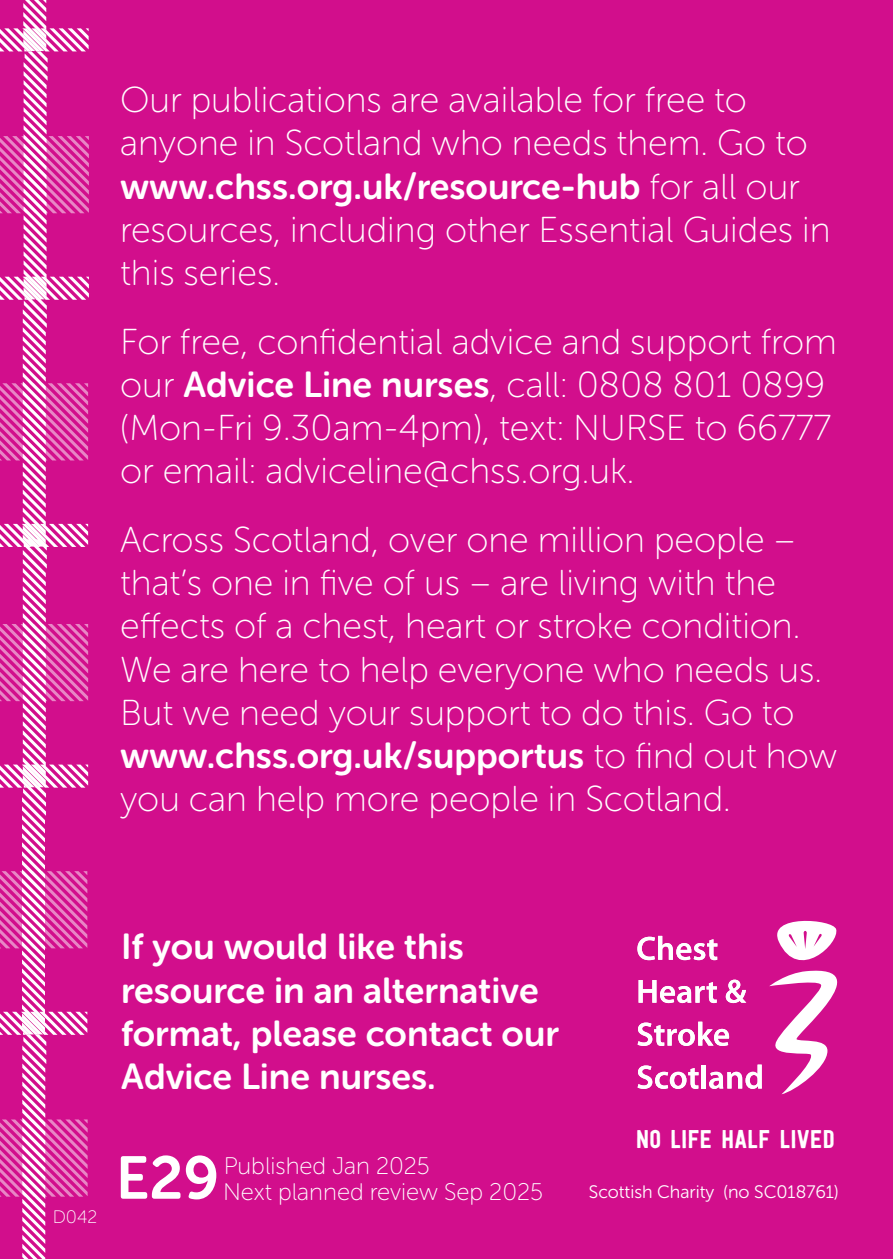
<style>
.page{position:relative;width:893px;height:1259px;background:#d20e8c}
.page>*{position:absolute;margin:0;border:0;box-sizing:border-box;transform-origin:0 0}
.t1{font:60px "Museo Sans Rounded 700";color:#fff}
.t2{font:36px/43.2px "Museo Sans Rounded 100";color:#fff}
.t3{font:36px/43.2px "Museo Sans Rounded 700";color:#fff}
.t4{font:25.5px "Festivo LC Basic";color:#fff}
.t5{font:24px/25.8px "Museo Sans Rounded 100";color:#fff}
.t6{font:18px "Museo Sans Rounded 300";color:#fff}
.t7{font:18px "Museo Sans Rounded 100";color:#fff}
.s1{font-family:"Museo Sans Rounded 100"}
.s2{font-family:"Museo Sans Rounded 700"}
</style>
<div class="page">
<svg style="left:0;top:0;width:89px;height:1259px"></svg>
<svg style="left:637px;top:921px;width:200px;height:173px"></svg>
<p class="t2" style="left:120px;top:79px;width:689px">Our publications are available for free to anyone in Scotland who needs them. Go to</p>
<p class="t3" style="left:120px;top:165px;width:681px">www.chss.org.uk/resource-hub <span class="s1">for all our</span></p>
<p class="t2" style="left:120px;top:208px;width:712px">resources, including other Essential Guides in this series.</p>
<p class="t2" style="left:120px;top:320px;width:718px">For free, confidential advice and support from our <span class="s2">Advice Line nurses</span>, call: 0808 801 0899 (Mon-Fri 9.30am-4pm), text: NURSE to 66777 or email: adviceline@chss.org.uk.</p>
<p class="t2" style="left:120px;top:518px;width:703px">Across Scotland, over one million people – that’s one in five of us – are living with the effects of a chest, heart or stroke condition.<br>We are here to help everyone who needs us.<br>But we need your support to do this. Go to</p>
<p class="t3" style="left:120px;top:734px;width:718px">www.chss.org.uk/supportus <span class="s1">to find out how</span></p>
<p class="t2" style="left:120px;top:778px;width:612px">you can help more people in Scotland.</p>
<p class="t3" style="left:121px;top:925px;width:439px">If you would like this resource in an alternative format, please contact our<br>Advice Line nurses.</p>
<p class="t7" style="left:53px;top:1207px;width:46px">D042</p>
<h1 class="t1" style="left:116px;top:1144px;width:105px">E29</h1>
<p class="t5" style="left:223px;top:1153px;width:321px">Published Jan 2025<br>Next planned review Sep 2025</p>
<p class="t4" style="left:636px;top:1123px;width:200px">NO LIFE HALF LIVED</p>
<p class="t6" style="left:589px;top:1181px;width:251px">Scottish Charity (no SC018761)</p>
</div>
